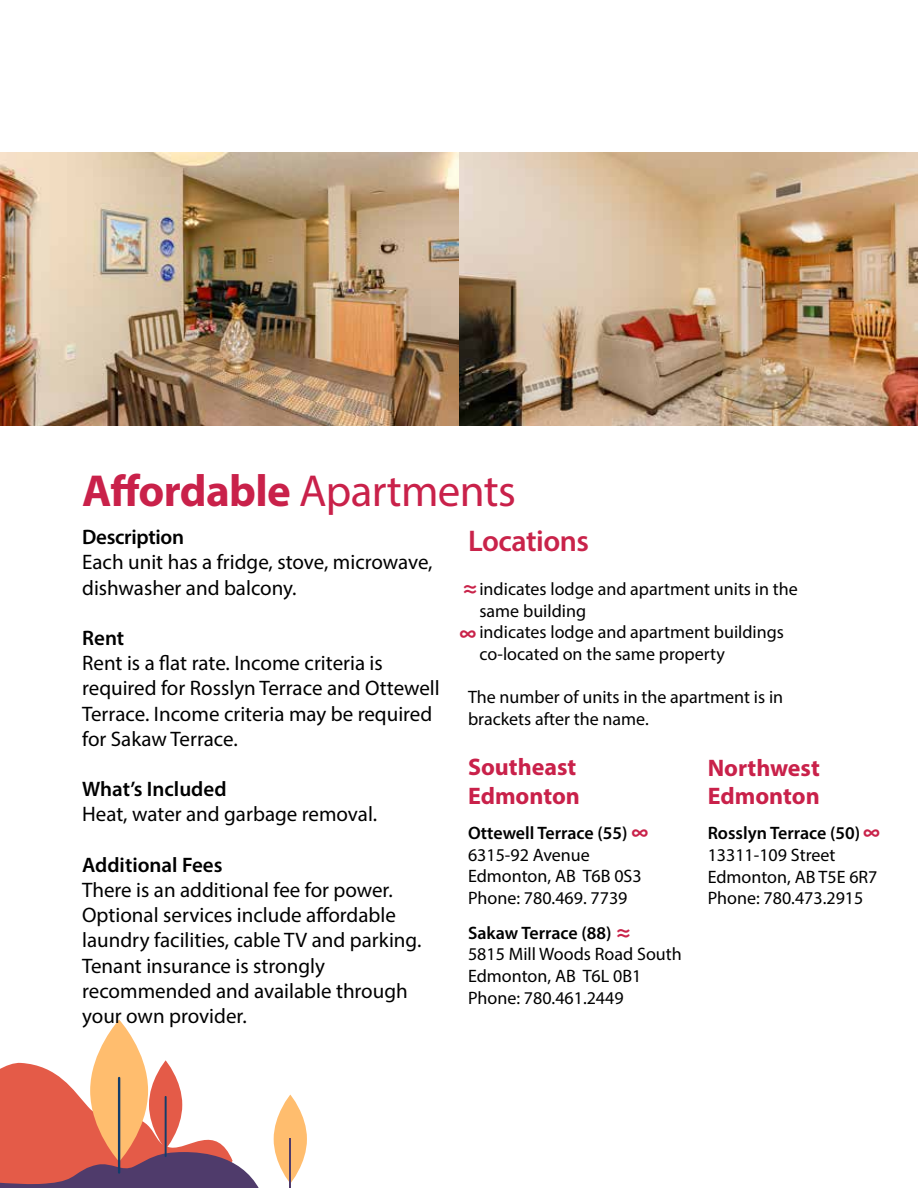
<style>
.page{position:relative;width:918px;height:1188px;background:#fff}
.page>*{position:absolute;margin:0;border:0;box-sizing:border-box;transform-origin:0 0}
.t1{font:700 45px "Myriad Pro";letter-spacing:-.015em;color:#c9214a}
.t2{font:600 30px "Myriad Pro";letter-spacing:-.015em;color:#c9234a}
.t3{font:700 24px/28.8px "Myriad Pro";color:#c9214a}
.t4{font:700 22.5px "Myriad Pro";color:#c9234a}
.t5{font:21px/25.2px "Myriad Pro";color:#000}
.t6{font:600 21px "Myriad Pro";color:#000}
.t7{font:18px/21.6px "Myriad Pro";color:#000}
.t8{font:600 18px "Myriad Pro";color:#000}
.s1{font-weight:400}
</style>
<div class="page">
<img style="left:459px;top:153px;width:459px;height:272px">
<img style="left:0;top:153px;width:459px;height:272px">
<svg style="left:0;top:1062px;width:259px;height:126px"></svg>
<svg style="left:274px;top:1095px;width:33px;height:89px;fill:#ffbd6e"></svg>
<hr style="left:289px;top:1138px;width:2px;height:50px;background:#4f3b6b">
<svg style="left:149px;top:1060px;width:33px;height:89px;fill:#e45b48"></svg>
<hr style="left:165px;top:1096px;width:2px;height:61px;background:#123d6b">
<svg style="left:90px;top:1020px;width:58px;height:142px;fill:#ffbd6e"></svg>
<hr style="left:118px;top:1077px;width:2px;height:97px;background:#123d6b">
<h1 class="t1" style="left:82px;top:462px;width:435px">Affordable <span class="s1">Apartments</span></h1>
<p class="t6" style="left:82px;top:524px;width:103px">Description</p>
<p class="t5" style="left:82px;top:549px;width:352px">Each unit has a fridge, stove, microwave, dishwasher and balcony.</p>
<p class="t6" style="left:82px;top:625px;width:44px">Rent</p>
<p class="t5" style="left:82px;top:650px;width:359px">Rent is a flat rate. Income criteria is required for Rosslyn Terrace and Ottewell Terrace. Income criteria may be required for Sakaw Terrace.</p>
<p class="t6" style="left:82px;top:776px;width:146px">What’s Included</p>
<p class="t5" style="left:82px;top:801px;width:296px">Heat, water and garbage removal.</p>
<p class="t6" style="left:82px;top:851px;width:142px">Additional Fees</p>
<p class="t5" style="left:82px;top:877px;width:341px">There is an additional fee for power.<br>Optional services include affordable laundry facilities, cable TV and parking.<br>Tenant insurance is strongly recommended and available through your own provider.</p>
<h2 class="t2" style="left:468px;top:522px;width:123px">Locations</h2>
<p class="t7" style="left:479px;top:578px;width:320px">indicates lodge and apartment units in the same building<br>indicates lodge and apartment buildings co-located on the same property</p>
<p class="t7" style="left:468px;top:686px;width:317px">The number of units in the apartment is in brackets after the name.</p>
<p class="t3" style="left:468px;top:752px;width:114px">Southeast<br>Edmonton</p>
<p class="t8" style="left:468px;top:821px;width:161px">Ottewell Terrace (55)</p>
<p class="t7" style="left:468px;top:843px;width:175px">6315-92 Avenue<br>Edmonton, AB T6B 0S3<br>Phone: 780.469. 7739</p>
<p class="t8" style="left:468px;top:921px;width:145px">Sakaw Terrace (88)</p>
<p class="t7" style="left:468px;top:943px;width:215px">5815 Mill Woods Road South<br>Edmonton, AB T6L 0B1<br>Phone: 780.461.2449</p>
<p class="t4" style="left:464px;top:573px;width:15px">≈</p>
<p class="t4" style="left:460px;top:618px;width:18px">∞</p>
<p class="t3" style="left:708px;top:752px;width:114px">Northwest<br>Edmonton</p>
<p class="t8" style="left:708px;top:822px;width:154px">Rosslyn Terrace (50)</p>
<p class="t7" style="left:708px;top:844px;width:171px">13311-109 Street<br>Edmonton, AB T5E 6R7<br>Phone: 780.473.2915</p>
<p class="t4" style="left:632px;top:817px;width:18px">∞</p>
<p class="t4" style="left:863px;top:817px;width:18px">∞</p>
<p class="t4" style="left:617px;top:917px;width:15px">≈</p>
</div>
